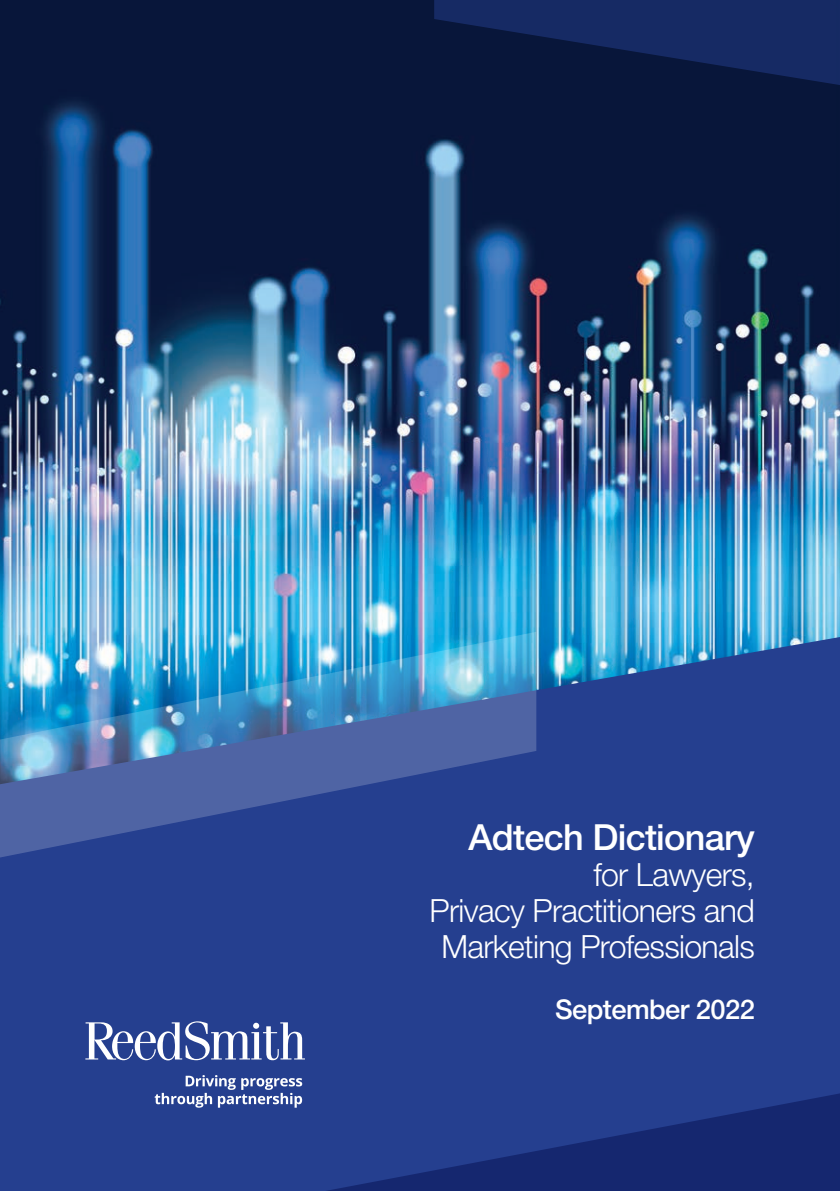
<style>
.page{position:relative;width:840px;height:1191px;background:#fff}
.page>*{position:absolute;margin:0;border:0;box-sizing:border-box;transform-origin:0 0}
.t1{font:500 36px "Helvetica Neue LT Std";letter-spacing:-.02em;color:#fff}
.t2{font:300 32px/36px "Helvetica Neue LT Std";letter-spacing:-.02em;color:#fff;text-align:right}
.t3{font:500 27.2px "Helvetica Neue LT Std";letter-spacing:-.02em;color:#fff}
</style>
<div class="page">
<img style="left:0;top:0;width:839px;height:637px">
<div style="left:0;top:637px;width:839px;height:554px;background:#253f8f"></div>
<svg style="left:325px;top:1093px;width:514px;height:98px;background:#1d337f"></svg>
<img style="left:0;top:632px;width:536px;height:225px">
<svg style="left:434px;top:0;width:405px;height:85px;background:#102253"></svg>
<svg style="left:85px;top:1021px;width:220px;height:39px"></svg>
<svg style="left:154px;top:1075px;width:148px;height:32px;background:#5d71ac"></svg>
<p class="t1" style="left:468px;top:816px;width:287px">Adtech Dictionary</p>
<p class="t2" style="left:429px;top:856px;width:326px">for Lawyers,<br>Privacy Practitioners and<br>Marketing Professionals</p>
<p class="t3" style="left:555px;top:992px;width:201px">September 2022</p>
</div>
